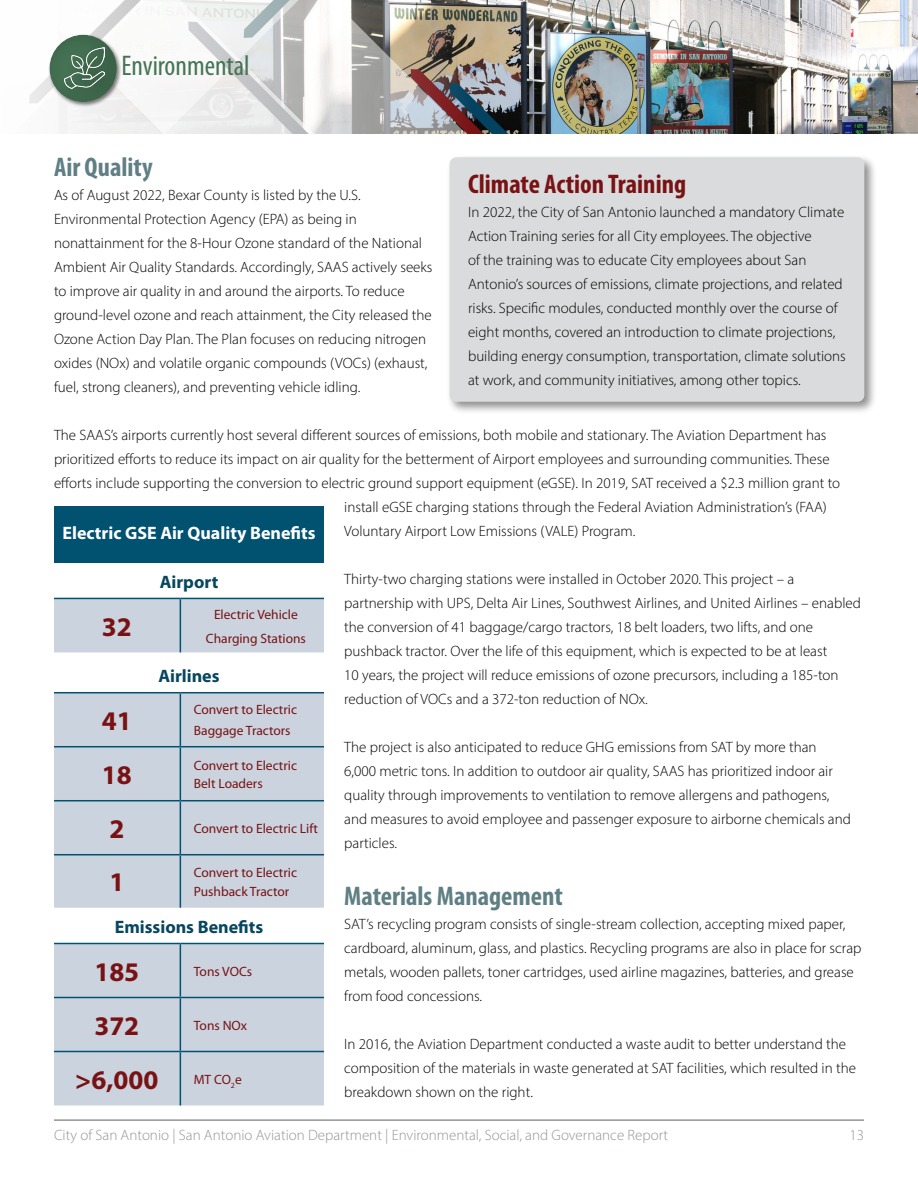
<style>
.page{position:relative;width:918px;height:1188px;background:#fff}
.page>*{position:absolute;margin:0;border:0;box-sizing:border-box;transform-origin:0 0}
.t1{font:condensed 28.5px "Myriad Pro";color:#467455}
.t2{font:700 condensed 27px "Myriad Pro";color:#607f84}
.t3{font:700 condensed 27px "Myriad Pro";color:#781214}
.t4{font:700 27px "Myriad Pro";color:#781214}
.t5{font:700 18px "Myriad Pro";color:#06465e}
.t6{font:700 18px "Myriad Pro";color:#fff}
.t7{font:300 15px/24px "Myriad Pro";color:#000}
.t8{font:300 15px "Myriad Pro";color:#939598}
.t9{font:13.5px/24px "Myriad Pro";color:#781214}
</style>
<div class="page">
<hr style="left:54px;top:1119px;width:810px;height:2px;background:#939598">
<img style="left:29px;top:0;width:889px;height:134px">
<div style="left:37px;top:24px;width:94px;height:78px;background:#000;opacity:.2"></div>
<div style="left:57px;top:41px;width:67px;height:66px;background:#000;opacity:.5"></div>
<img style="left:64px;top:47px;width:41px;height:41px">
<div style="left:446px;top:154px;width:431px;height:261px;background:#000;opacity:.45"></div>
<div style="left:450px;top:157px;width:414px;height:245px;background:#dadbdc;border-radius:7px"></div>
<div style="left:54px;top:506px;width:270px;height:56px;background:#015171"></div>
<svg style="left:54px;top:599px;width:270px;height:507px;background:#d1d9e1"></svg>
<hr style="left:54px;top:598px;width:126px;height:1px;background:#015171">
<hr style="left:180px;top:598px;width:144px;height:1px;background:#015171">
<hr style="left:180px;top:599px;width:1px;height:53px;background:#015171">
<hr style="left:54px;top:692px;width:126px;height:1px;background:#015171">
<hr style="left:180px;top:692px;width:144px;height:1px;background:#015171">
<hr style="left:180px;top:693px;width:1px;height:53px;background:#015171">
<hr style="left:54px;top:746px;width:126px;height:1px;background:#015171">
<hr style="left:180px;top:746px;width:144px;height:1px;background:#015171">
<hr style="left:180px;top:747px;width:1px;height:53px;background:#015171">
<hr style="left:54px;top:800px;width:126px;height:1px;background:#015171">
<hr style="left:180px;top:800px;width:144px;height:1px;background:#015171">
<hr style="left:180px;top:801px;width:1px;height:53px;background:#015171">
<hr style="left:54px;top:854px;width:126px;height:1px;background:#015171">
<hr style="left:180px;top:854px;width:144px;height:1px;background:#015171">
<hr style="left:180px;top:855px;width:1px;height:53px;background:#015171">
<hr style="left:54px;top:943px;width:126px;height:1px;background:#015171">
<hr style="left:180px;top:943px;width:144px;height:1px;background:#015171">
<hr style="left:180px;top:944px;width:1px;height:53px;background:#015171">
<hr style="left:54px;top:997px;width:126px;height:1px;background:#015171">
<hr style="left:180px;top:997px;width:144px;height:1px;background:#015171">
<hr style="left:180px;top:998px;width:1px;height:53px;background:#015171">
<hr style="left:54px;top:1051px;width:126px;height:1px;background:#015171">
<hr style="left:180px;top:1051px;width:144px;height:1px;background:#015171">
<hr style="left:180px;top:1052px;width:1px;height:54px;background:#015171">
<h1 class="t1" style="left:122px;top:49px;width:129px">Environmental</h1>
<h2 class="t2" style="left:54px;top:150px;width:100px">Air Quality</h2>
<p class="t7" style="left:54px;top:183px;width:380px">As of August 2022, Bexar County is listed by the U.S.<br>Environmental Protection Agency (EPA) as being in nonattainment for the 8-Hour Ozone standard of the National Ambient Air Quality Standards. Accordingly, SAAS actively seeks to improve air quality in and around the airports. To reduce ground-level ozone and reach attainment, the City released the Ozone Action Day Plan. The Plan focuses on reducing nitrogen oxides (NOx) and volatile organic compounds (VOCs) (exhaust, fuel, strong cleaners), and preventing vehicle idling.</p>
<p class="t7" style="left:54px;top:423px;width:774px">The SAAS’s airports currently host several different sources of emissions, both mobile and stationary. The Aviation Department has</p>
<p class="t7" style="left:54px;top:447px;width:777px">prioritized efforts to reduce its impact on air quality for the betterment of Airport employees and surrounding communities. These</p>
<p class="t7" style="left:54px;top:471px;width:788px">efforts include supporting the conversion to electric ground support equipment (eGSE). In 2019, SAT received a $2.3 million grant to</p>
<p class="t7" style="left:344px;top:495px;width:484px">install eGSE charging stations through the Federal Aviation Administration’s (FAA)</p>
<p class="t7" style="left:344px;top:519px;width:293px">Voluntary Airport Low Emissions (VALE) Program.</p>
<p class="t7" style="left:344px;top:567px;width:518px">Thirty-two charging stations were installed in October 2020. This project – a partnership with UPS, Delta Air Lines, Southwest Airlines, and United Airlines – enabled the conversion of 41 baggage/cargo tractors, 18 belt loaders, two lifts, and one pushback tractor. Over the life of this equipment, which is expected to be at least<br>10 years, the project will reduce emissions of ozone precursors, including a 185-ton reduction of VOCs and a 372-ton reduction of NOx.</p>
<p class="t7" style="left:344px;top:735px;width:508px">The project is also anticipated to reduce GHG emissions from SAT by more than 6,000 metric tons. In addition to outdoor air quality, SAAS has prioritized indoor air quality through improvements to ventilation to remove allergens and pathogens, and measures to avoid employee and passenger exposure to airborne chemicals and particles.</p>
<h2 class="t2" style="left:344px;top:879px;width:220px">Materials Management</h2>
<p class="t7" style="left:344px;top:912px;width:519px">SAT’s recycling program consists of single-stream collection, accepting mixed paper, cardboard, aluminum, glass, and plastics. Recycling programs are also in place for scrap metals, wooden pallets, toner cartridges, used airline magazines, batteries, and grease from food concessions.</p>
<p class="t7" style="left:344px;top:1032px;width:513px">In 2016, the Aviation Department conducted a waste audit to better understand the composition of the materials in waste generated at SAT facilities, which resulted in the breakdown shown on the right.</p>
<h2 class="t3" style="left:468px;top:167px;width:220px">Climate Action Training</h2>
<p class="t7" style="left:468px;top:199px;width:379px">In 2022, the City of San Antonio launched a mandatory Climate Action Training series for all City employees. The objective<br>of the training was to educate City employees about San Antonio’s sources of emissions, climate projections, and related risks. Specific modules, conducted monthly over the course of eight months, covered an introduction to climate projections, building energy consumption, transportation, climate solutions at work, and community initiatives, among other topics.</p>
<p class="t6" style="left:62px;top:521px;width:255px">Electric GSE Air Quality Benefits</p>
<p class="t5" style="left:160px;top:570px;width:60px">Airport</p>
<h2 class="t4" style="left:102px;top:609px;width:31px">32</h2>
<p class="t9" style="left:206px;top:602px;width:102px;text-align:center">Electric Vehicle<br>Charging Stations</p>
<p class="t5" style="left:158px;top:664px;width:63px">Airlines</p>
<h2 class="t4" style="left:102px;top:703px;width:31px">41</h2>
<p class="t9" style="left:194px;top:699px;width:105px;line-height:21px">Convert to Electric<br>Baggage Tractors</p>
<h2 class="t4" style="left:102px;top:757px;width:31px">18</h2>
<p class="t9" style="left:194px;top:756px;width:105px;line-height:18px">Convert to Electric<br>Belt Loaders</p>
<h2 class="t4" style="left:109px;top:811px;width:16px">2</h2>
<p class="t9" style="left:194px;top:816px;width:126px">Convert to Electric Lift</p>
<h2 class="t4" style="left:109px;top:865px;width:16px">1</h2>
<p class="t9" style="left:194px;top:862px;width:105px;line-height:19.5px">Convert to Electric<br>Pushback Tractor</p>
<p class="t5" style="left:115px;top:915px;width:150px">Emissions Benefits</p>
<h2 class="t4" style="left:94px;top:954px;width:46px">185</h2>
<p class="t9" style="left:194px;top:959px;width:60px">Tons VOCs</p>
<h2 class="t4" style="left:94px;top:1008px;width:46px">372</h2>
<p class="t9" style="left:194px;top:1013px;width:55px">Tons NOx</p>
<h2 class="t4" style="left:75px;top:1062px;width:85px">&gt;6,000</h2>
<p class="t9" style="left:194px;top:1067px;width:49px">MT CO<sub>2</sub>e</p>
<p class="t8" style="left:54px;top:1126px;width:616px">City of San Antonio | San Antonio Aviation Department | Environmental, Social, and Governance Report</p>
<p class="t8" style="left:849px;top:1126px;width:16px">13</p>
</div>
